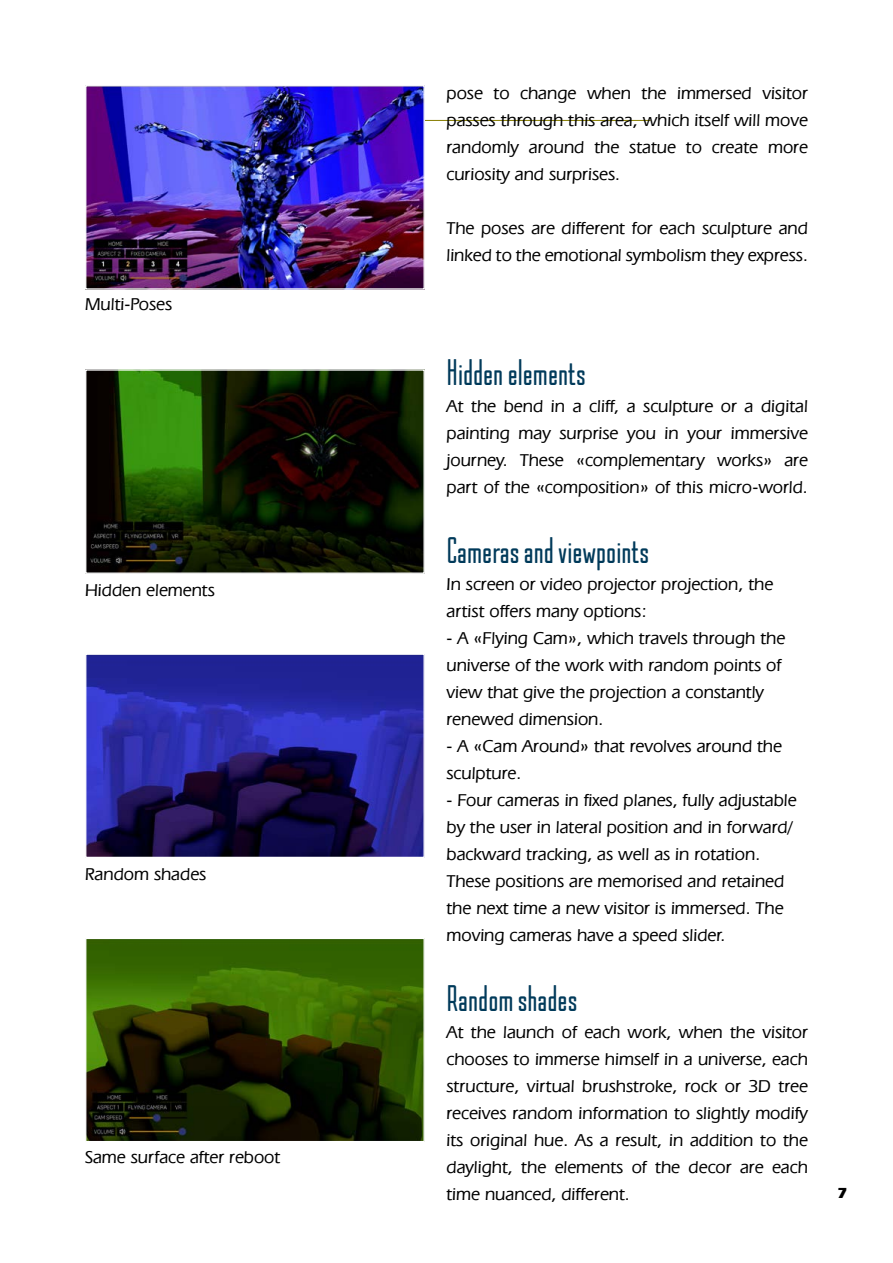
<style>
.page{position:relative;width:893px;height:1263px;background:#fff}
.page>*{position:absolute;margin:0;border:0;box-sizing:border-box;transform-origin:0 0}
.t1{font:36px "Kazmann Sans";color:#003a5a}
.t2{font:500 18px/27px "Eras IT Cby BT";color:#000}
.t3{font:700 15px "Eras ITC";color:#000}
</style>
<div class="page">
<hr style="left:348px;top:120px;width:303px;height:1px;background:#867d00">
<img style="left:87px;top:371px;width:336px;height:201px">
<div style="left:85px;top:369px;width:340px;height:205px;border:1px solid #fff"></div>
<img style="left:87px;top:87px;width:336px;height:201px">
<div style="left:85px;top:85px;width:340px;height:205px;border:1px solid #fff"></div>
<img style="left:87px;top:940px;width:336px;height:200px">
<div style="left:85px;top:938px;width:340px;height:204px;border:1px solid #fff"></div>
<img style="left:87px;top:655px;width:336px;height:201px">
<div style="left:85px;top:653px;width:340px;height:205px;border:1px solid #fff"></div>
<p class="t2" style="left:85px;top:290px;width:89px">Multi-Poses</p>
<p class="t2" style="left:85px;top:576px;width:131px">Hidden elements</p>
<p class="t2" style="left:85px;top:860px;width:123px">Random shades</p>
<p class="t2" style="left:85px;top:1143px;width:197px">Same surface after reboot</p>
<p class="t2" style="left:446px;top:79px;width:363px;text-align:justify">pose to change when the immersed visitor passes through this area, which itself will move randomly around the statue to create more curiosity and surprises.</p>
<p class="t2" style="left:446px;top:214px;width:363px">The poses are different for each sculpture and linked to the emotional symbolism they express.</p>
<h1 class="t1" style="left:446px;top:353px;width:141px">Hidden elements</h1>
<p class="t2" style="left:446px;top:392px;width:363px;text-align:justify">At the bend in a cliff, a sculpture or a digital painting may surprise you in your immersive journey. These «complementary works» are part of the «composition» of this micro-world.</p>
<h1 class="t1" style="left:446px;top:531px;width:204px">Cameras and viewpoints</h1>
<p class="t2" style="left:446px;top:570px;width:328px">In screen or video projector projection, the artist offers many options:</p>
<p class="t2" style="left:446px;top:624px;width:340px">- A «Flying Cam», which travels through the universe of the work with random points of view that give the projection a constantly renewed dimension.</p>
<p class="t2" style="left:446px;top:732px;width:337px">- A «Cam Around» that revolves around the sculpture.</p>
<p class="t2" style="left:446px;top:786px;width:352px">- Four cameras in fixed planes, fully adjustable by the user in lateral position and in forward/ backward tracking, as well as in rotation.<br>These positions are memorised and retained the next time a new visitor is immersed. The moving cameras have a speed slider.</p>
<h1 class="t1" style="left:446px;top:979px;width:132px">Random shades</h1>
<p class="t2" style="left:446px;top:1019px;width:363px;text-align:justify">At the launch of each work, when the visitor chooses to immerse himself in a universe, each structure, virtual brushstroke, rock or 3D tree receives random information to slightly modify its original hue. As a result, in addition to the daylight, the elements of the decor are each time nuanced, different.</p>
<p class="t3" style="left:837px;top:1184px;width:11px">7</p>
</div>
